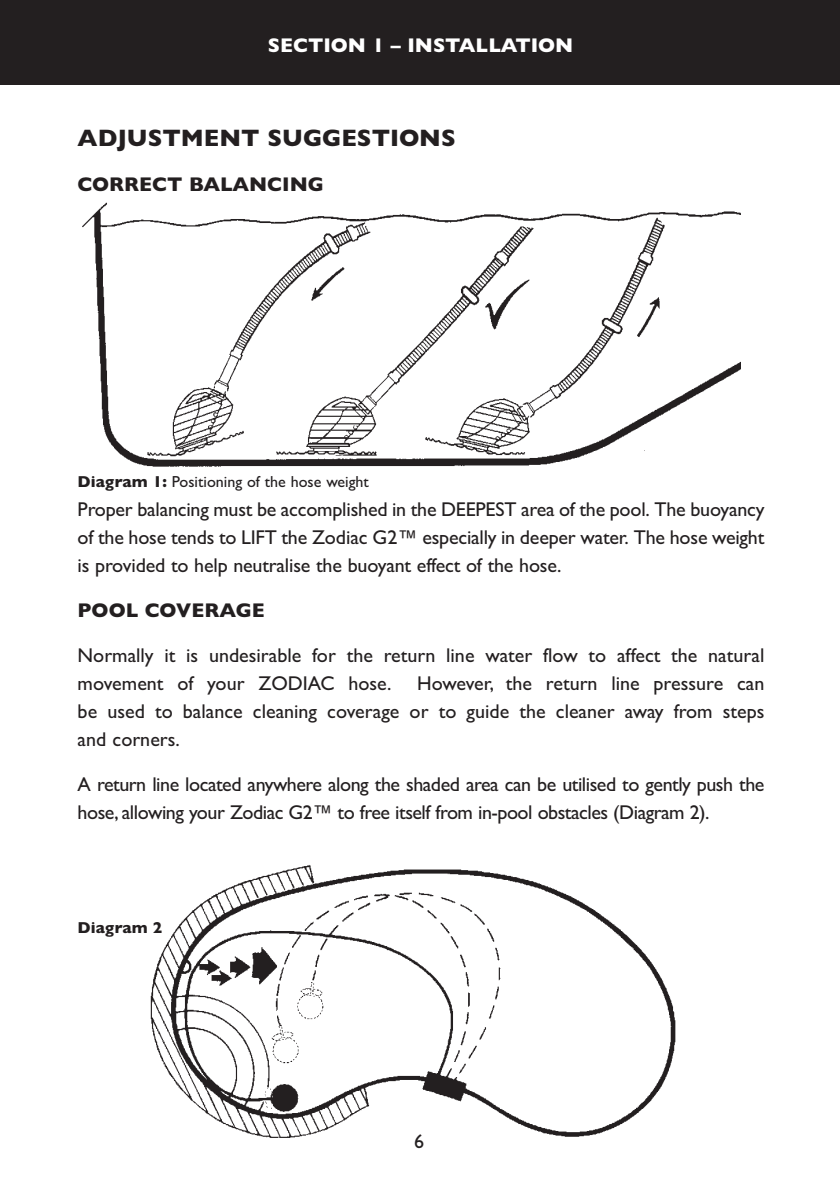
<style>
.page{position:relative;width:840px;height:1191px;background:#fff}
.page>*{position:absolute;margin:0;border:0;box-sizing:border-box;transform-origin:0 0}
.t1{font:700 24px "Gill Sans";color:#231f20}
.t2{font:20px/28px "Gill Sans";letter-spacing:-.01em;color:#231f20;text-align:justify}
.t3{font:700 20px "Gill Sans";color:#231f20}
.t4{font:700 20px "Gill Sans";color:#fff}
.t5{font:16px "Gill Sans";color:#231f20}
.t6{font:700 16px "Gill Sans";letter-spacing:.005em;color:#231f20}
.s1{font-weight:700}
</style>
<div class="page">
<div style="left:0;top:0;width:839px;height:85px;background:#231f20"></div>
<img style="left:82px;top:202px;width:657px;height:265px">
<img style="left:150px;top:865px;width:526px;height:273px">
<p class="t4" style="left:268px;top:38px;width:306px">SECTION 1 – INSTALLATION</p>
<p class="t1" style="left:78px;top:130px;width:379px">ADJUSTMENT SUGGESTIONS</p>
<p class="t3" style="left:78px;top:177px;width:247px">CORRECT BALANCING</p>
<p class="t5" style="left:78px;top:476px;width:292px"><span class="s1">Diagram 1:</span> Positioning of the hose weight</p>
<p class="t2" style="left:78px;top:497px;width:688px">Proper balancing must be accomplished in the DEEPEST area of the pool. The buoyancy of the hose tends to LIFT the Zodiac G2™ especially in deeper water. The hose weight is provided to help neutralise the buoyant effect of the hose.</p>
<p class="t3" style="left:78px;top:603px;width:188px">POOL COVERAGE</p>
<p class="t2" style="left:78px;top:643px;width:687px">Normally it is undesirable for the return line water flow to affect the natural movement of your ZODIAC hose.</p>
<p class="t2" style="left:78px;top:671px;width:688px;text-indent:339px">However, the return line pressure can be used to balance cleaning coverage or to guide the cleaner away from steps and corners.</p>
<p class="t2" style="left:78px;top:772px;width:688px">A return line located anywhere along the shaded area can be utilised to gently push the hose, allowing your Zodiac G2™ to free itself from in-pool obstacles (Diagram 2).</p>
<p class="t6" style="left:78px;top:922px;width:86px">Diagram 2</p>
<p class="t2" style="left:414px;top:1129px;width:11px">6</p>
</div>
